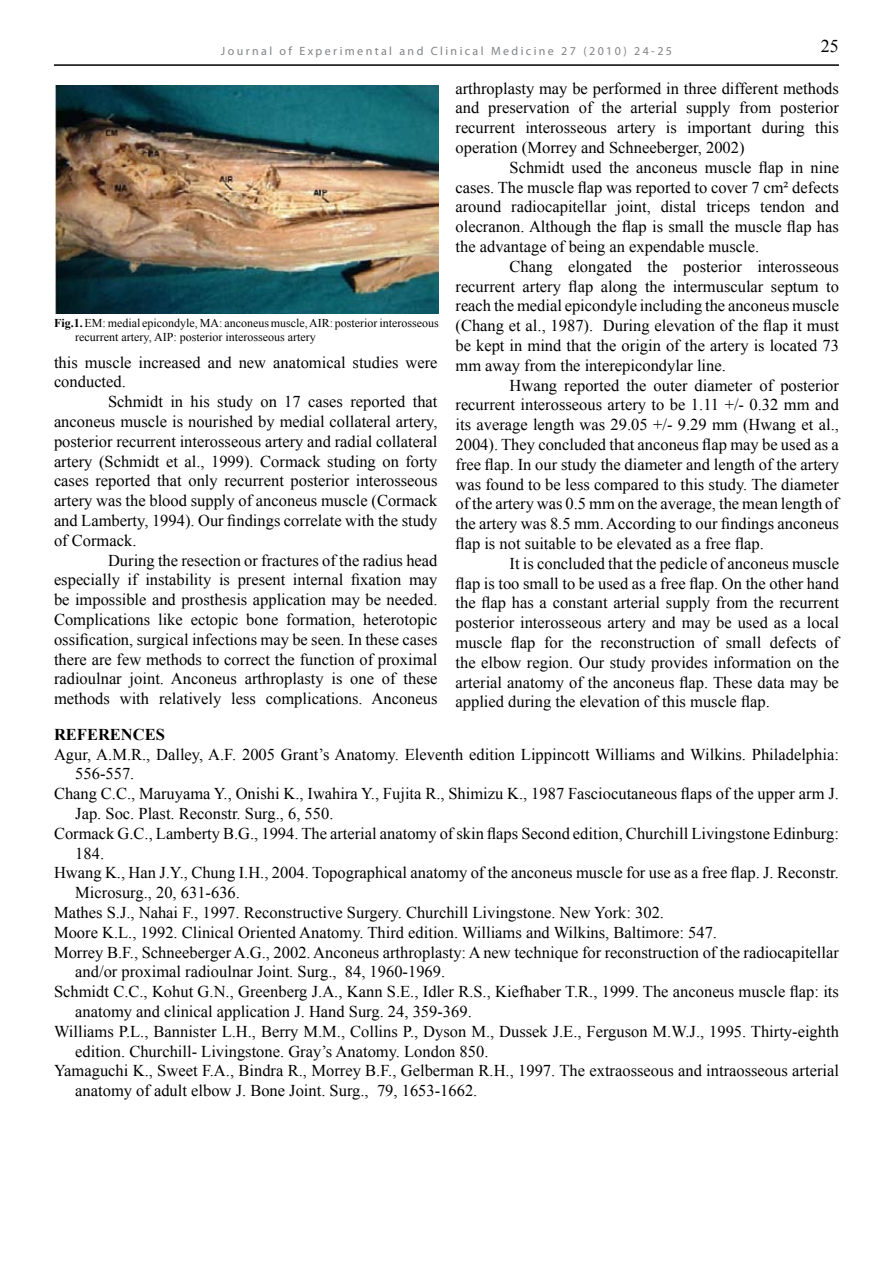
<style>
.page{position:relative;width:893px;height:1263px;background:#fff}
.page>*{position:absolute;margin:0;border:0;box-sizing:border-box;transform-origin:0 0}
.t1{font:18px "Times New Roman";color:#000}
.t2{font:16.5px/19.8px "Times New Roman";color:#000;text-align:justify}
.t3{font:700 16.5px "Times New Roman";color:#000}
.t4{font:12px/14.4px "Times New Roman";color:#000}
.t5{font:12px "Myriad Pro";letter-spacing:.2em;color:#808285}
.s1{font-weight:700}
</style>
<div class="page">
<hr style="left:54px;top:64px;width:785px;height:2px;background:#000">
<img style="left:56px;top:85px;width:383px;height:228px">
<p class="t5" style="left:221px;top:43px;width:453px">Journal of Experimental and Clinical Medicine 27 (2010) 24-25</p>
<p class="t1" style="left:821px;top:33px;width:19px">25</p>
<p class="t4" style="left:75px;top:316px;width:365px;text-indent:-21px"><span class="s1">Fig.1.</span> EM: medial epicondyle, MA: anconeus muscle, AIR: posterior interosseous recurrent artery, AIP: posterior interosseous artery</p>
<p class="t2" style="left:54px;top:352px;width:385px">this muscle increased and new anatomical studies were conducted.</p>
<p class="t2" style="left:54px;top:391px;width:385px;text-indent:54px">Schmidt in his study on 17 cases reported that anconeus muscle is nourished by medial collateral artery, posterior recurrent interosseous artery and radial collateral artery (Schmidt et al., 1999). Cormack studing on forty cases reported that only recurrent posterior interosseous artery was the blood supply of anconeus muscle (Cormack and Lamberty, 1994). Our findings correlate with the study of Cormack.</p>
<p class="t2" style="left:54px;top:550px;width:385px;text-indent:54px">During the resection or fractures of the radius head especially if instability is present internal fixation may be impossible and prosthesis application may be needed.<br>Complications like ectopic bone formation, heterotopic ossification, surgical infections may be seen. In these cases there are few methods to correct the function of proximal radioulnar joint. Anconeus arthroplasty is one of these methods with relatively less complications. Anconeus</p>
<p class="t2" style="left:455px;top:78px;width:385px">arthroplasty may be performed in three different methods and preservation of the arterial supply from posterior recurrent interosseous artery is important during this operation (Morrey and Schneeberger, 2002)</p>
<p class="t2" style="left:455px;top:157px;width:385px;text-indent:54px">Schmidt used the anconeus muscle flap in nine cases. The muscle flap was reported to cover 7 cm² defects around radiocapitellar joint, distal triceps tendon and olecranon. Although the flap is small the muscle flap has the advantage of being an expendable muscle.</p>
<p class="t2" style="left:455px;top:256px;width:385px;text-indent:54px">Chang elongated the posterior interosseous recurrent artery flap along the intermuscular septum to reach the medial epicondyle including the anconeus muscle (Chang et al., 1987). During elevation of the flap it must be kept in mind that the origin of the artery is located 73 mm away from the interepicondylar line.</p>
<p class="t2" style="left:455px;top:375px;width:385px;text-indent:54px">Hwang reported the outer diameter of posterior recurrent interosseous artery to be 1.11 +/- 0.32 mm and its average length was 29.05 +/- 9.29 mm (Hwang et al., 2004). They concluded that anconeus flap may be used as a free flap. In our study the diameter and length of the artery was found to be less compared to this study. The diameter of the artery was 0.5 mm on the average, the mean length of the artery was 8.5 mm. According to our findings anconeus flap is not suitable to be elevated as a free flap.</p>
<p class="t2" style="left:455px;top:553px;width:385px;text-indent:54px">It is concluded that the pedicle of anconeus muscle flap is too small to be used as a free flap. On the other hand the flap has a constant arterial supply from the recurrent posterior interosseous artery and may be used as a local muscle flap for the reconstruction of small defects of the elbow region. Our study provides information on the arterial anatomy of the anconeus flap. These data may be applied during the elevation of this muscle flap.</p>
<p class="t3" style="left:54px;top:723px;width:112px">REFERENCES</p>
<p class="t2" style="left:54px;top:744px;width:786px">Agur, A.M.R., Dalley, A.F. 2005 Grant’s Anatomy. Eleventh edition Lippincott Williams and Wilkins. Philadelphia:</p>
<p class="t2" style="left:75px;top:764px;width:61px">556-557.</p>
<p class="t2" style="left:54px;top:783px;width:786px">Chang C.C., Maruyama Y., Onishi K., Iwahira Y., Fujita R., Shimizu K., 1987 Fasciocutaneous flaps of the upper arm J.</p>
<p class="t2" style="left:75px;top:803px;width:260px">Jap. Soc. Plast. Reconstr. Surg., 6, 550.</p>
<p class="t2" style="left:54px;top:823px;width:786px">Cormack G.C., Lamberty B.G., 1994. The arterial anatomy of skin flaps Second edition, Churchill Livingstone Edinburg:</p>
<p class="t2" style="left:75px;top:843px;width:30px">184.</p>
<p class="t2" style="left:54px;top:863px;width:786px">Hwang K., Han J.Y., Chung I.H., 2004. Topographical anatomy of the anconeus muscle for use as a free flap. J. Reconstr.</p>
<p class="t2" style="left:75px;top:882px;width:166px">Microsurg., 20, 631-636.</p>
<p class="t2" style="left:54px;top:902px;width:612px">Mathes S.J., Nahai F., 1997. Reconstructive Surgery. Churchill Livingstone. New York: 302.</p>
<p class="t2" style="left:54px;top:922px;width:665px">Moore K.L., 1992. Clinical Oriented Anatomy. Third edition. Williams and Wilkins, Baltimore: 547.</p>
<p class="t2" style="left:54px;top:942px;width:786px">Morrey B.F., Schneeberger A.G., 2002. Anconeus arthroplasty: A new technique for reconstruction of the radiocapitellar</p>
<p class="t2" style="left:75px;top:962px;width:371px">and/or proximal radioulnar Joint. Surg., 84, 1960-1969.</p>
<p class="t2" style="left:54px;top:981px;width:786px">Schmidt C.C., Kohut G.N., Greenberg J.A., Kann S.E., Idler R.S., Kiefhaber T.R., 1999. The anconeus muscle flap: its</p>
<p class="t2" style="left:75px;top:1001px;width:398px">anatomy and clinical application J. Hand Surg. 24, 359-369.</p>
<p class="t2" style="left:54px;top:1021px;width:786px">Williams P.L., Bannister L.H., Berry M.M., Collins P., Dyson M., Dussek J.E., Ferguson M.W.J., 1995. Thirty-eighth</p>
<p class="t2" style="left:75px;top:1041px;width:415px">edition. Churchill- Livingstone. Gray’s Anatomy. London 850.</p>
<p class="t2" style="left:54px;top:1061px;width:786px">Yamaguchi K., Sweet F.A., Bindra R., Morrey B.F., Gelberman R.H., 1997. The extraosseous and intraosseous arterial</p>
<p class="t2" style="left:75px;top:1080px;width:404px">anatomy of adult elbow J. Bone Joint. Surg., 79, 1653-1662.</p>
</div>
